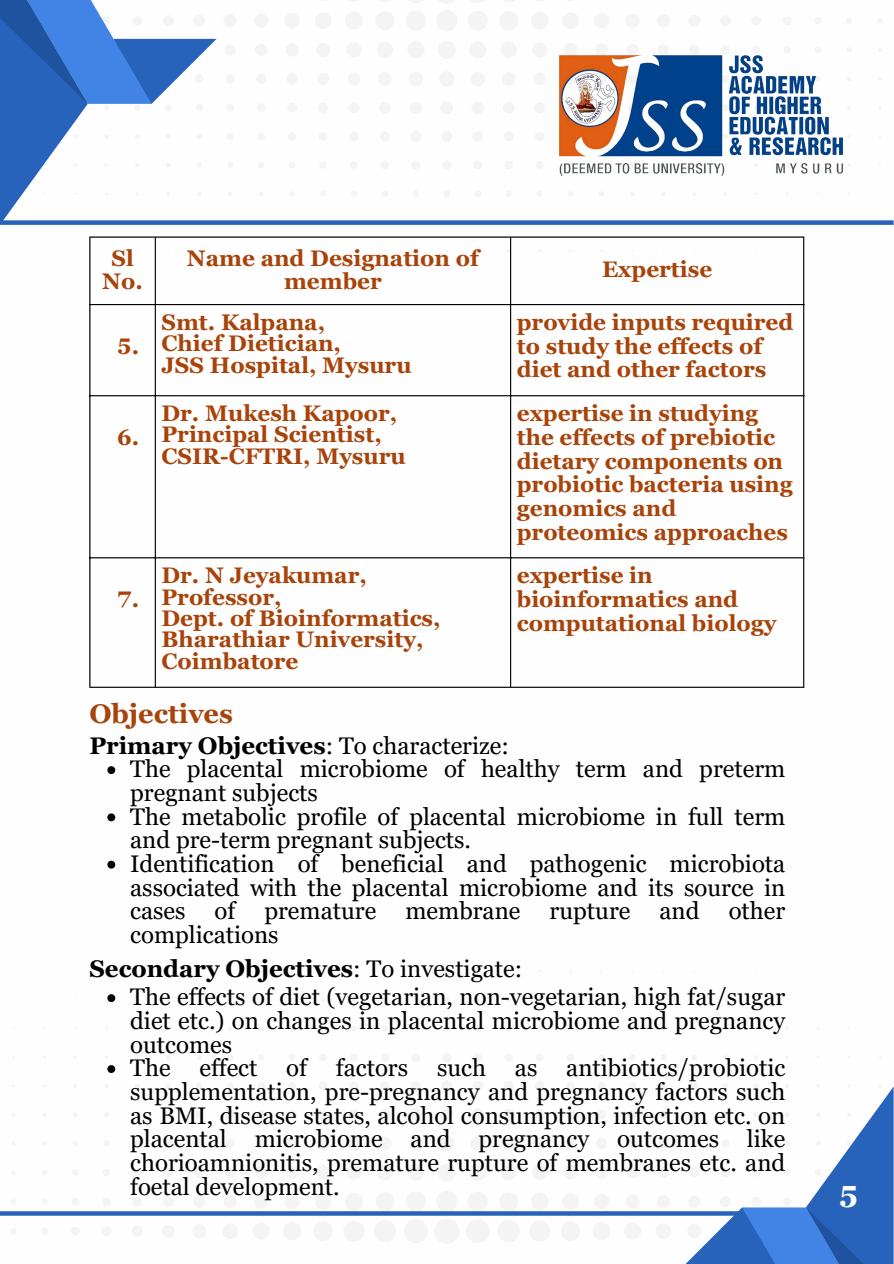
<style>
.page{position:relative;width:894px;height:1264px;background:#fff}
.page>*{position:absolute;margin:0;border:0;box-sizing:border-box;transform-origin:0 0}
.t1{font:700 30.6px "Georgia Pro";color:#fefeff}
.t2{font:700 27px "Georgia Pro";color:#a84309}
.t3{font:24px/23.7px "Georgia Pro";color:#000;text-align:justify}
.t4{font:700 24px "Georgia Pro";color:#000}
.t5{font:700 22.5px/23.7px "Georgia Pro";color:#a84309}
.s1{font-weight:400}
</style>
<div class="page">
<svg style="left:90px;top:0;width:792px;height:252px"></svg>
<svg style="left:0;top:0;width:216px;height:220px"></svg>
<svg style="left:0;top:970px;width:881px;height:273px"></svg>
<svg style="left:677px;top:1086px;width:216px;height:177px"></svg>
<svg style="left:0;top:1211px;width:740px;height:4px;background:#326bbe"></svg>
<img style="left:549px;top:45px;width:303px;height:141px">
<div style="left:0;top:220px;width:893px;height:5px;background:#2763bb"></div>
<svg style="left:107px;top:766px;width:8px;height:8px"></svg>
<svg style="left:107px;top:813px;width:8px;height:8px"></svg>
<svg style="left:107px;top:860px;width:8px;height:8px"></svg>
<hr style="left:89px;top:238px;width:1px;height:448px;background:#000">
<hr style="left:155px;top:238px;width:1px;height:448px;background:#000">
<hr style="left:510px;top:238px;width:1px;height:448px;background:#000">
<hr style="left:802px;top:238px;width:2px;height:448px;background:#000">
<hr style="left:89px;top:236px;width:715px;height:2px;background:#000">
<hr style="left:89px;top:304px;width:715px;height:1px;background:#000">
<hr style="left:89px;top:395px;width:715px;height:1px;background:#000">
<hr style="left:89px;top:557px;width:715px;height:1px;background:#000">
<hr style="left:89px;top:686px;width:715px;height:2px;background:#000">
<svg style="left:107px;top:994px;width:8px;height:8px"></svg>
<svg style="left:107px;top:1065px;width:8px;height:7px"></svg>
<p class="t5" style="left:102px;top:246px;width:42px;text-align:center">Sl<br>No.</p>
<p class="t5" style="left:187px;top:246px;width:293px;text-align:center">Name and Designation of member</p>
<p class="t5" style="left:602px;top:257px;width:112px">Expertise</p>
<p class="t5" style="left:117px;top:334px;width:24px">5.</p>
<p class="t5" style="left:117px;top:425px;width:24px">6.</p>
<p class="t5" style="left:161px;top:310px;width:165px">Smt. Kalpana,</p>
<p class="t5" style="left:161px;top:331px;width:181px">Chief Dietician,</p>
<p class="t5" style="left:161px;top:353px;width:251px">JSS Hospital, Mysuru</p>
<p class="t5" style="left:161px;top:402px;width:237px;line-height:21.3px">Dr. Mukesh Kapoor,<br>Principal Scientist,</p>
<p class="t5" style="left:161px;top:444px;width:245px">CSIR-CFTRI, Mysuru</p>
<p class="t5" style="left:117px;top:587px;width:24px">7.</p>
<p class="t5" style="left:161px;top:563px;width:207px">Dr. N Jeyakumar,</p>
<p class="t5" style="left:161px;top:585px;width:121px">Professor,</p>
<h1 class="t5" style="left:161px;top:606px;width:280px">Dept. of Bioinformatics,</h1>
<p class="t5" style="left:161px;top:629px;width:263px;line-height:21.3px">Bharathiar University,<br>Coimbatore</p>
<p class="t5" style="left:516px;top:310px;width:278px">provide inputs required to study the effects of diet and other factors</p>
<p class="t5" style="left:516px;top:401px;width:277px">expertise in studying the effects of prebiotic dietary components on probiotic bacteria using genomics and proteomics approaches</p>
<p class="t5" style="left:516px;top:563px;width:261px">expertise in bioinformatics and computational biology</p>
<p class="t2" style="left:89px;top:698px;width:145px">Objectives</p>
<p class="t4" style="left:89px;top:731px;width:421px">Primary Objectives<span class="s1">: To characterize:</span></p>
<p class="t3" style="left:130px;top:757px;width:656px">The placental microbiome of healthy term and preterm pregnant subjects</p>
<p class="t3" style="left:130px;top:804px;width:656px">The metabolic profile of placental microbiome in full term and pre-term pregnant subjects.</p>
<p class="t3" style="left:130px;top:851px;width:656px">Identification of beneficial and pathogenic microbiota associated with the placental microbiome and its source in cases of premature membrane rupture and other complications</p>
<p class="t4" style="left:89px;top:955px;width:434px">Secondary Objectives<span class="s1">: To investigate:</span></p>
<h1 class="t3" style="left:130px;top:985px;width:656px">The effects of diet (vegetarian, non-vegetarian, high fat/sugar diet etc.) on changes in placental microbiome and pregnancy outcomes</h1>
<p class="t3" style="left:130px;top:1056px;width:656px">The effect of factors such as antibiotics/probiotic supplementation, pre-pregnancy and pregnancy factors such as BMI, disease states, alcohol consumption, infection etc. on placental microbiome and pregnancy outcomes like chorioamnionitis, premature rupture of membranes etc. and foetal development.</p>
<p class="t1" style="left:838px;top:1178px;width:21px">5</p>
</div>
